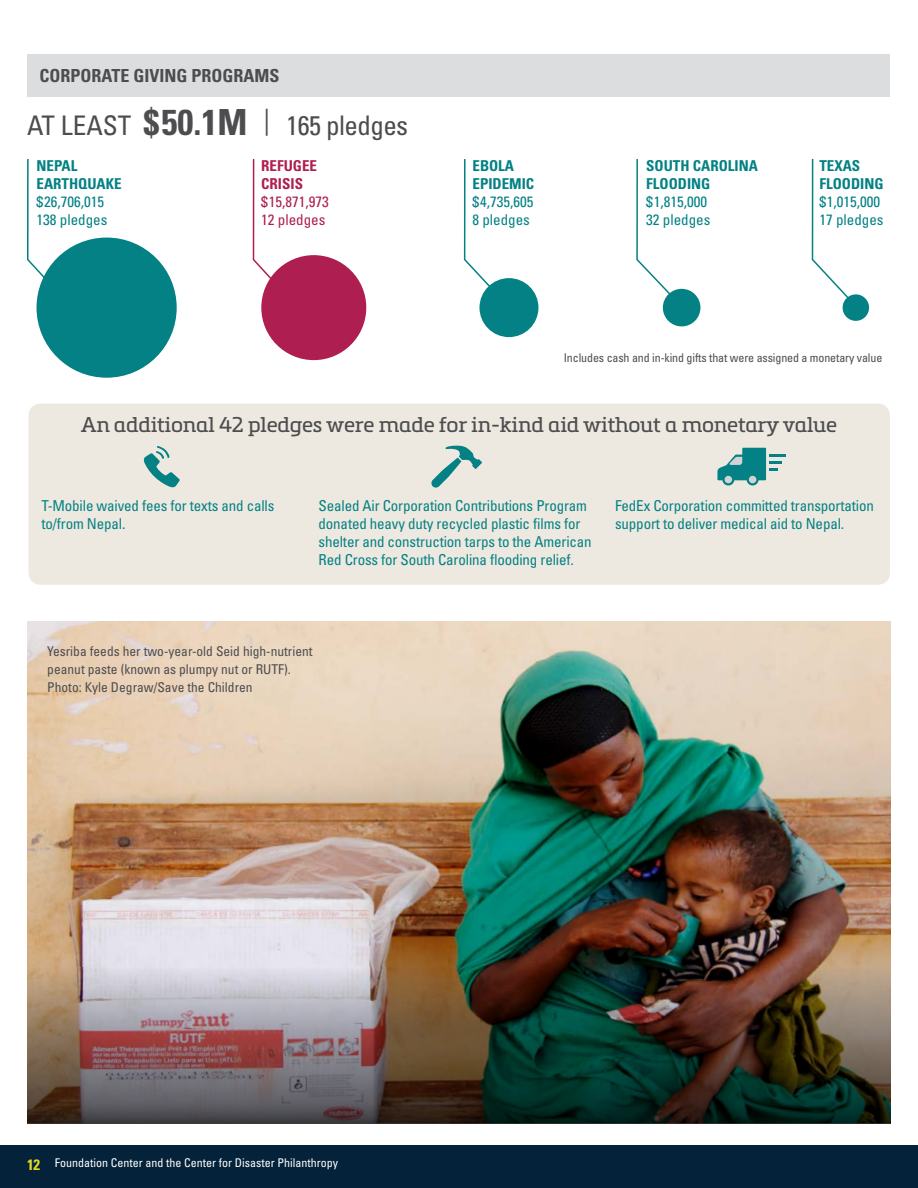
<style>
.page{position:relative;width:918px;height:1188px;background:#fff}
.page>*{position:absolute;margin:0;border:0;box-sizing:border-box;transform-origin:0 0}
.t1{font:condensed 27px "Univers";letter-spacing:-.02em;color:#4d4d4f}
.t2{font:21px "Metronic Slab Pro";letter-spacing:-.01em;color:#4d4d4f}
.t3{font:700 condensed 18px "Univers";color:#4d4d4f}
.t4{font:condensed 15px/18px "Univers";letter-spacing:-.01em;color:#038184}
.t5{font:700 condensed 15px/18px "Univers";color:#038184}
.t6{font:condensed 15px/18px "Univers";color:#ae1e51}
.t7{font:700 condensed 15px/18px "Univers";color:#ae1e51}
.t8{font:condensed 13.5px/18px "Univers";color:#4d4d4f}
.t9{font:condensed 12px "Univers";letter-spacing:-.01em;color:#4d4d4f}
.t10{font:condensed 12px "Univers";color:#fff}
.s1{font-weight:700;font-size:36px}
.s2{font-weight:700;font-size:15px;color:#e5d923}
</style>
<div class="page">
<div style="left:0;top:1145px;width:918px;height:43px;background:#042239"></div>
<div style="left:28px;top:54px;width:862px;height:43px;background:#dcddde"></div>
<svg style="left:27px;top:159px;width:76px;height:183px"></svg>
<svg style="left:252px;top:159px;width:76px;height:182px"></svg>
<svg style="left:463px;top:159px;width:40px;height:127px"></svg>
<svg style="left:636px;top:159px;width:48px;height:150px"></svg>
<svg style="left:811px;top:159px;width:39px;height:149px"></svg>
<div style="left:28px;top:404px;width:862px;height:181px;background:#eee9e0;border-radius:12px"></div>
<svg style="left:143px;top:446px;width:37px;height:41px"></svg>
<svg style="left:717px;top:448px;width:69px;height:38px"></svg>
<div style="left:37px;top:238px;width:140px;height:140px;background:#038184;border-radius:50%"></div>
<div style="left:261px;top:255px;width:105px;height:105px;background:#ae1e51;border-radius:50%"></div>
<div style="left:479px;top:278px;width:59px;height:59px;background:#038184;border-radius:50%"></div>
<div style="left:663px;top:289px;width:37px;height:37px;background:#038184;border-radius:50%"></div>
<div style="left:843px;top:294px;width:26px;height:27px;background:#038184;border-radius:50%"></div>
<img style="left:27px;top:621px;width:864px;height:347px">
<svg style="left:431px;top:445px;width:51px;height:43px"></svg>
<img style="left:27px;top:968px;width:864px;height:155px">
<p class="t3" style="left:39px;top:64px;width:241px">CORPORATE GIVING PROGRAMS</p>
<h1 class="t1" style="left:27px;top:108px;width:383px">AT LEAST <span class="s1">$50.1M</span> | 165 pledges</h1>
<p class="t5" style="left:37px;top:157px;width:87px">NEPAL<br>EARTHQUAKE</p>
<p class="t4" style="left:37px;top:192px;width:72px">$26,706,015<br>138 pledges</p>
<p class="t7" style="left:261px;top:157px;width:57px">REFUGEE<br>CRISIS</p>
<p class="t6" style="left:261px;top:192px;width:69px">$15,871,973<br>12 pledges</p>
<p class="t5" style="left:473px;top:157px;width:63px">EBOLA<br>EPIDEMIC</p>
<p class="t4" style="left:473px;top:192px;width:62px">$4,735,605<br>8 pledges</p>
<p class="t5" style="left:646px;top:157px;width:113px">SOUTH CAROLINA<br>FLOODING</p>
<p class="t4" style="left:646px;top:192px;width:66px">$1,815,000<br>32 pledges</p>
<p class="t5" style="left:819px;top:157px;width:66px">TEXAS<br>FLOODING</p>
<p class="t4" style="left:819px;top:192px;width:66px">$1,015,000<br>17 pledges</p>
<p class="t9" style="left:564px;top:350px;width:320px">Includes cash and in-kind gifts that were assigned a monetary value</p>
<h2 class="t2" style="left:81px;top:410px;width:757px">An additional 42 pledges were made for in-kind aid without a monetary value</h2>
<p class="t4" style="left:42px;top:497px;width:234px">T-Mobile waived fees for texts and calls to/from Nepal.</p>
<p class="t4" style="left:319px;top:497px;width:275px">Sealed Air Corporation Contributions Program donated heavy duty recycled plastic films for shelter and construction tarps to the American Red Cross for South Carolina flooding relief.</p>
<p class="t4" style="left:615px;top:497px;width:260px">FedEx Corporation committed transportation support to deliver medical aid to Nepal.</p>
<p class="t8" style="left:47px;top:642px;width:267px">Yesriba feeds her two-year-old Seid high-nutrient peanut paste (known as plumpy nut or RUTF).<br>Photo: Kyle Degraw/Save the Children</p>
<p class="t10" style="left:27px;top:1156px;width:313px"><span class="s2">12</span> Foundation Center and the Center for Disaster Philanthropy</p>
</div>
